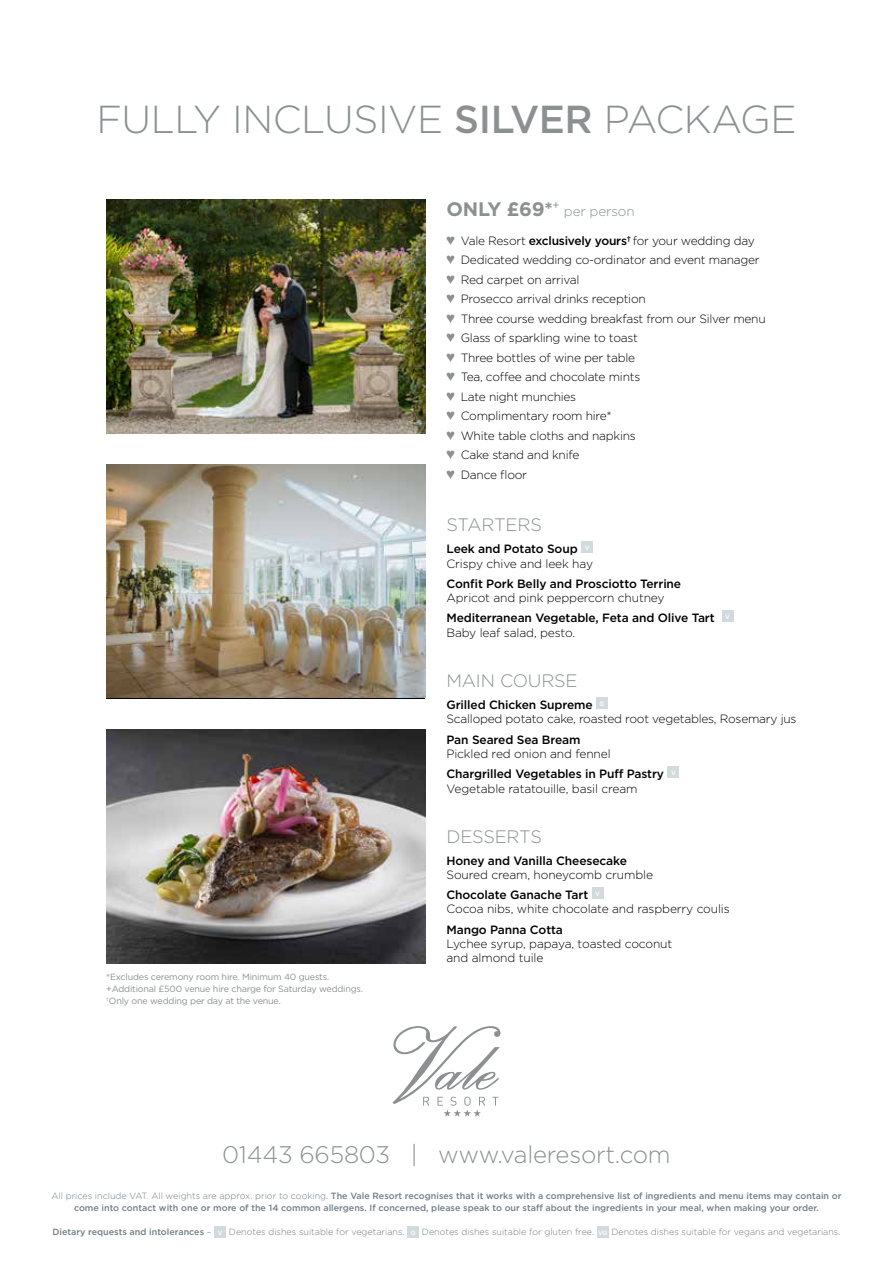
<style>
.page{position:relative;width:893px;height:1263px;background:#fff}
.page>*{position:absolute;margin:0;border:0;box-sizing:border-box;transform-origin:0 0}
.t1{font:300 39px "Gotham";letter-spacing:-.01em;color:#8c9091}
.t2{font:300 24px "Gotham";letter-spacing:-.01em;color:#8c9091}
.t3{font:700 19.5px "Gotham";letter-spacing:-.015em;color:#8c9091}
.t4{font:300 18px "Gotham";letter-spacing:-.01em;color:#8c9091}
.t5{font:300 13.5px "Gotham";letter-spacing:-.01em;color:#8c9091}
.t6{font:300 12px/19.5px "Gotham";letter-spacing:-.02em;color:#000}
.t7{font:500 12px/20.2px "Gotham";letter-spacing:-.01em;color:#000}
.t8{font:500 9px/12px "Gotham";color:#717e86;text-align:center}
.t9{font:300 9px "Gotham";color:#717e86}
.t10{font:9px/12px "Gotham";letter-spacing:-.02em;color:#8c9091}
.s1{font-weight:500}
.s2{font-family:"Avenir";font-weight:300}
.s3{color:#8c9091}
.s4{font-weight:300}
.s5{font-weight:500;font-size:6.3px;color:#fff}
</style>
<div class="page">
<div style="left:581px;top:541px;width:12px;height:12px;background:#d3dadd"></div>
<div style="left:722px;top:610px;width:11px;height:12px;background:#d3dadd"></div>
<div style="left:596px;top:697px;width:12px;height:12px;background:#d3dadd"></div>
<div style="left:667px;top:766px;width:12px;height:12px;background:#d3dadd"></div>
<div style="left:592px;top:887px;width:11px;height:12px;background:#d3dadd"></div>
<div style="left:214px;top:1226px;width:12px;height:12px;background:#d3dadd"></div>
<div style="left:407px;top:1226px;width:12px;height:12px;background:#d3dadd"></div>
<div style="left:597px;top:1226px;width:12px;height:12px;background:#d3dadd"></div>
<svg style="left:392px;top:1026px;width:108px;height:91px"></svg>
<img style="left:106px;top:200px;width:319px;height:233px">
<img style="left:106px;top:465px;width:319px;height:232px">
<img style="left:106px;top:730px;width:319px;height:233px">
<h1 class="t1" style="left:96px;top:95px;width:702px">FULLY INCLUSIVE <span class="s1">SILVER</span> PACKAGE</h1>
<p class="t10" style="left:106px;top:971px;width:258px"><span class="s2">*</span>Excludes ceremony room hire. Minimum 40 guests. +Additional £500 venue hire charge for Saturday weddings. <sup>†</sup>Only one wedding per day at the venue.</p>
<h3 class="t3" style="left:446px;top:196px;width:115px">ONLY £69*<sup>+</sup></h3>
<p class="t5" style="left:564px;top:202px;width:72px">per person</p>
<p class="t6" style="left:446px;top:230px;width:321px"><span class="s3">♥</span> Vale Resort <span class="s1">exclusively yours</span><sup>†</sup> for your wedding day <span class="s3">♥</span> Dedicated wedding co-ordinator and event manager <span class="s3">♥</span> Red carpet on arrival<br><span class="s3">♥</span> Prosecco arrival drinks reception<br><span class="s3">♥</span> Three course wedding breakfast from our Silver menu <span class="s3">♥</span> Glass of sparkling wine to toast<br><span class="s3">♥</span> Three bottles of wine per table<br><span class="s3">♥</span> Tea, coffee and chocolate mints<br><span class="s3">♥</span> Late night munchies<br><span class="s3">♥</span> Complimentary room hire*<br><span class="s3">♥</span> White table cloths and napkins<br><span class="s3">♥</span> Cake stand and knife<br><span class="s3">♥</span> Dance floor</p>
<h3 class="t4" style="left:446px;top:513px;width:97px">STARTERS</h3>
<p class="t6" style="left:446px;top:542px;width:148px;line-height:14.2px"><span class="s1">Leek and Potato Soup</span> <sup>V<br></sup>Crispy chive and leek hay</p>
<p class="t7" style="left:446px;top:573px;width:236px">Confit Pork Belly and Prosciotto Terrine</p>
<p class="t7" style="left:446px;top:587px;width:285px"><span class="s4">Apricot and pink peppercorn chutney<br></span>Mediterranean Vegetable, Feta and Olive Tart <sup>V</sup></p>
<p class="t6" style="left:446px;top:623px;width:130px">Baby leaf salad, pesto.</p>
<h3 class="t4" style="left:446px;top:669px;width:133px">MAIN COURSE</h3>
<p class="t6" style="left:446px;top:697px;width:351px;line-height:14.2px"><span class="s1">Grilled Chicken Supreme</span> <sup>G<br></sup>Scalloped potato cake, roasted root vegetables, Rosemary jus</p>
<p class="t7" style="left:446px;top:729px;width:135px">Pan Seared Sea Bream</p>
<p class="t7" style="left:446px;top:743px;width:231px"><span class="s4">Pickled red onion and fennel<br></span>Chargrilled Vegetables in Puff Pastry <sup>V</sup></p>
<p class="t6" style="left:446px;top:779px;width:193px">Vegetable ratatouille, basil cream</p>
<h3 class="t4" style="left:446px;top:825px;width:97px">DESSERTS</h3>
<p class="t7" style="left:446px;top:850px;width:182px">Honey and Vanilla Cheesecake</p>
<p class="t6" style="left:446px;top:864px;width:208px;line-height:20.2px">Soured cream, honeycomb crumble<br><span class="s1">Chocolate Ganache Tart</span> <sup>V</sup></p>
<p class="t6" style="left:446px;top:899px;width:285px">Cocoa nibs, white chocolate and raspberry coulis</p>
<p class="t7" style="left:446px;top:919px;width:118px">Mango Panna Cotta</p>
<p class="t6" style="left:446px;top:936px;width:227px;line-height:14.2px">Lychee syrup, papaya, toasted coconut and almond tuile</p>
<h2 class="t2" style="left:222px;top:1139px;width:450px">01443 665803 | www.valeresort.com</h2>
<p class="t8" style="left:51px;top:1190px;width:792px"><span class="s4">All prices include VAT. All weights are approx. prior to cooking.</span> The Vale Resort recognises that it works with a comprehensive list of ingredients and menu items may contain or come into contact with one or more of the 14 common allergens. If concerned, please speak to our staff about the ingredients in your meal, when making your order.</p>
<p class="t9" style="left:52px;top:1226px;width:789px"><span class="s1">Dietary requests and intolerances</span> – <span class="s5">V</span> Denotes dishes suitable for vegetarians. <span class="s5">G</span> Denotes dishes suitable for gluten free. <span class="s5">VG</span> Denotes dishes suitable for vegans and vegetarians.</p>
</div>
